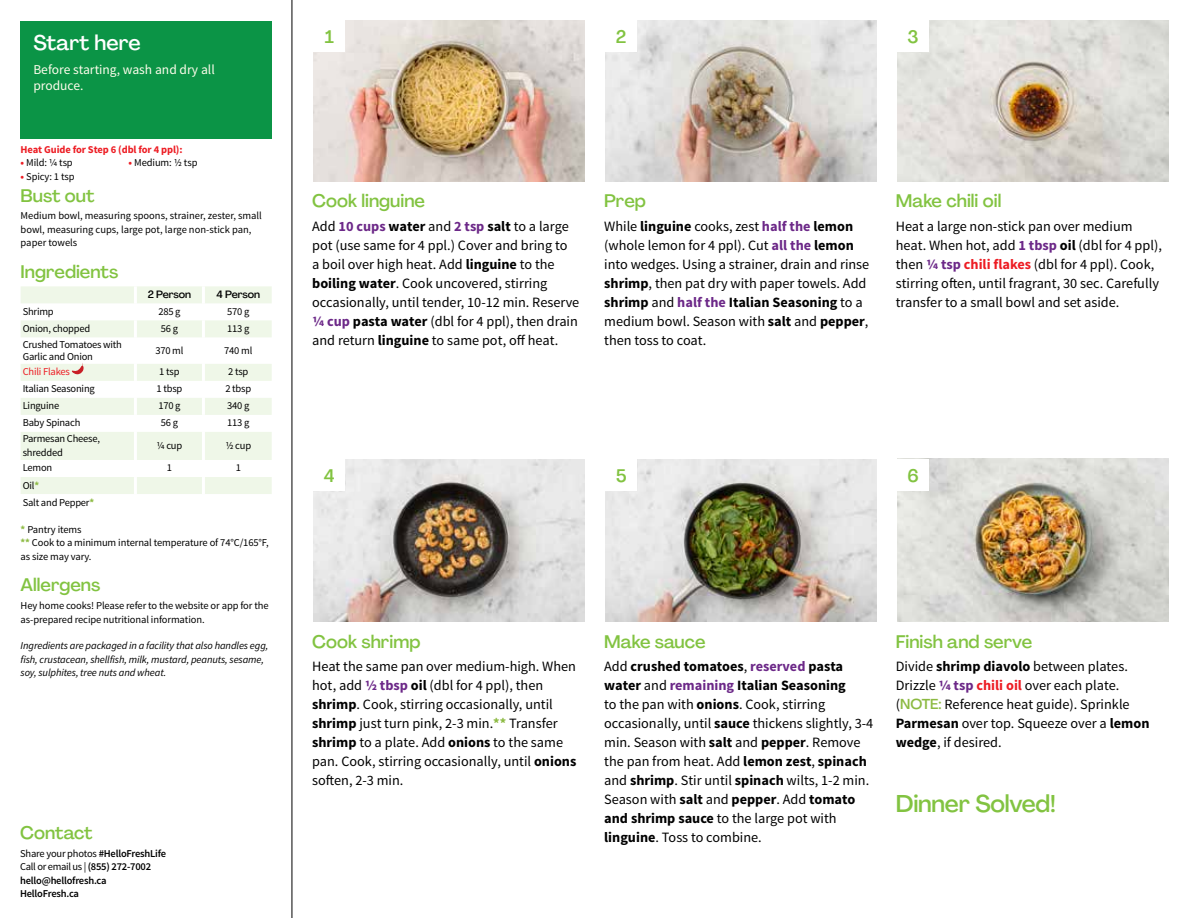
<style>
.page{position:relative;width:1188px;height:918px;background:#fff}
.page>*{position:absolute;margin:0;border:0;box-sizing:border-box;transform-origin:0 0}
.t1{font:500 24px "Agrandir";letter-spacing:-.01em;color:#82c341}
.t2{font:500 21px "Agrandir";color:#fff}
.t3{font:500 18px "Agrandir";color:#82c341}
.t4{font:14.25px/19px "Source Sans Pro";color:#000}
.t5{font:13.5px/16.2px "Source Sans Pro";color:#fffdec}
.t6{font:10.5px/13.5px "Source Sans Pro";letter-spacing:-.01em;color:#000}
.t7{font:italic 10.5px/13.5px "Source Sans Pro";letter-spacing:-.01em;color:#000}
.t8{font:600 10.5px/13.5px "Source Sans Pro";letter-spacing:-.02em;color:#000}
.t9{font:700 10.5px "Source Sans Pro";letter-spacing:-.01em;color:#ed1d24}
.t10{font:500 10.5px "Agrandir";letter-spacing:-.01em;color:#000}
.t11{font:10.5px "Source Sans Pro";letter-spacing:-.02em;color:#ed1d24}
.s1{font-weight:700;color:#ed1d24}
.s2{font-weight:700;color:#8cba42}
.s3{font-weight:400}
.s4{font-weight:700;color:#6c2888}
.s5{font-weight:700}
.s6{font-family:"Agrandir";font-weight:500;color:#8cba42}
</style>
<div class="page">
<hr style="left:292px;top:0;width:1px;height:918px;background:#000">
<svg style="left:21px;top:286px;width:251px;height:208px;fill:#eff7e8"></svg>
<hr style="left:134px;top:286px;width:3px;height:17px;background:#fff">
<hr style="left:202px;top:286px;width:3px;height:17px;background:#fff">
<hr style="left:134px;top:303px;width:3px;height:17px;background:#fff">
<hr style="left:202px;top:303px;width:3px;height:17px;background:#fff">
<hr style="left:134px;top:320px;width:3px;height:17px;background:#fff">
<hr style="left:202px;top:320px;width:3px;height:17px;background:#fff">
<hr style="left:134px;top:337px;width:3px;height:27px;background:#fff">
<hr style="left:202px;top:337px;width:3px;height:27px;background:#fff">
<hr style="left:134px;top:364px;width:3px;height:17px;background:#fff">
<hr style="left:202px;top:364px;width:3px;height:17px;background:#fff">
<hr style="left:134px;top:381px;width:3px;height:17px;background:#fff">
<hr style="left:202px;top:381px;width:3px;height:17px;background:#fff">
<hr style="left:134px;top:398px;width:3px;height:17px;background:#fff">
<hr style="left:202px;top:398px;width:3px;height:17px;background:#fff">
<hr style="left:134px;top:415px;width:3px;height:17px;background:#fff">
<hr style="left:202px;top:415px;width:3px;height:17px;background:#fff">
<hr style="left:134px;top:432px;width:3px;height:28px;background:#fff">
<hr style="left:202px;top:432px;width:3px;height:28px;background:#fff">
<hr style="left:134px;top:460px;width:3px;height:17px;background:#fff">
<hr style="left:202px;top:460px;width:3px;height:17px;background:#fff">
<hr style="left:134px;top:477px;width:3px;height:17px;background:#fff">
<hr style="left:202px;top:477px;width:3px;height:17px;background:#fff">
<div style="left:21px;top:21px;width:251px;height:117px;background:#0b9446"></div>
<svg style="left:71px;top:363px;width:13px;height:14px"></svg>
<img style="left:313px;top:459px;width:272px;height:162px">
<div style="left:313px;top:459px;width:32px;height:32px;background:#fff"></div>
<img style="left:605px;top:459px;width:272px;height:162px">
<div style="left:605px;top:459px;width:32px;height:32px;background:#fff"></div>
<img style="left:897px;top:459px;width:272px;height:162px">
<div style="left:897px;top:459px;width:32px;height:32px;background:#fff"></div>
<img style="left:313px;top:20px;width:272px;height:161px">
<div style="left:313px;top:20px;width:32px;height:32px;background:#fff"></div>
<img style="left:605px;top:20px;width:272px;height:161px">
<div style="left:605px;top:20px;width:32px;height:32px;background:#fff"></div>
<img style="left:897px;top:20px;width:272px;height:161px">
<div style="left:897px;top:20px;width:32px;height:32px;background:#fff"></div>
<h2 class="t2" style="left:33px;top:29px;width:109px">Start here</h2>
<p class="t5" style="left:33px;top:62px;width:183px">Before starting, wash and dry all produce.</p>
<p class="t9" style="left:21px;top:142px;width:164px">Heat Guide for Step 6 (dbl for 4 ppl):</p>
<p class="t6" style="left:21px;top:156px;width:54px"><span class="s1">•</span> Mild: 1/4 tsp</p>
<p class="t6" style="left:129px;top:156px;width:70px"><span class="s1">•</span> Medium: 1/2 tsp</p>
<p class="t6" style="left:21px;top:169px;width:55px"><span class="s1">•</span> Spicy: 1 tsp</p>
<p class="t3" style="left:21px;top:184px;width:75px">Bust out</p>
<p class="t6" style="left:21px;top:209px;width:243px">Medium bowl, measuring spoons, strainer, zester, small bowl, measuring cups, large pot, large non-stick pan, paper towels</p>
<p class="t3" style="left:21px;top:260px;width:99px">Ingredients</p>
<p class="t10" style="left:148px;top:288px;width:45px">2 Person</p>
<p class="t10" style="left:217px;top:288px;width:45px">4 Person</p>
<p class="t6" style="left:23px;top:305px;width:33px">Shrimp</p>
<p class="t6" style="left:158px;top:305px;width:24px">285 g</p>
<p class="t6" style="left:227px;top:305px;width:24px">570 g</p>
<p class="t6" style="left:23px;top:322px;width:69px">Onion, chopped</p>
<p class="t6" style="left:161px;top:322px;width:19px">56 g</p>
<p class="t6" style="left:227px;top:322px;width:24px">113 g</p>
<p class="t6" style="left:23px;top:338px;width:101px;line-height:12px">Crushed Tomatoes with<br>Garlic and Onion</p>
<p class="t6" style="left:155px;top:344px;width:30px">370 ml</p>
<p class="t6" style="left:224px;top:344px;width:30px">740 ml</p>
<p class="t11" style="left:23px;top:365px;width:49px">Chili Flakes</p>
<p class="t6" style="left:159px;top:365px;width:22px">1 tsp</p>
<p class="t6" style="left:228px;top:365px;width:22px">2 tsp</p>
<p class="t6" style="left:23px;top:382px;width:74px">Italian Seasoning</p>
<p class="t6" style="left:157px;top:382px;width:27px">1 tbsp</p>
<p class="t6" style="left:225px;top:382px;width:27px">2 tbsp</p>
<p class="t6" style="left:23px;top:399px;width:38px">Linguine</p>
<p class="t6" style="left:158px;top:399px;width:24px">170 g</p>
<p class="t6" style="left:227px;top:399px;width:24px">340 g</p>
<p class="t6" style="left:23px;top:416px;width:59px">Baby Spinach</p>
<p class="t6" style="left:161px;top:416px;width:19px">56 g</p>
<p class="t6" style="left:227px;top:416px;width:24px">113 g</p>
<p class="t6" style="left:23px;top:432px;width:79px">Parmesan Cheese, shredded</p>
<p class="t6" style="left:157px;top:439px;width:27px">1/4 cup</p>
<p class="t6" style="left:225px;top:439px;width:27px">1/2 cup</p>
<p class="t6" style="left:23px;top:461px;width:31px">Lemon</p>
<p class="t6" style="left:167px;top:461px;width:7px">1</p>
<p class="t6" style="left:236px;top:461px;width:7px">1</p>
<p class="t6" style="left:23px;top:477px;width:73px;line-height:17px">Oil<span class="s2">*<br></span>Salt and Pepper<span class="s2">*</span></p>
<p class="t6" style="left:21px;top:523px;width:250px"><span class="s2">*</span> Pantry items<br><span class="s2">**</span> Cook to a minimum internal temperature of 74°C/165°F, as size may vary.</p>
<p class="t3" style="left:21px;top:574px;width:81px">Allergens</p>
<p class="t6" style="left:21px;top:599px;width:250px">Hey home cooks! Please refer to the website or app for the as-prepared recipe nutritional information.</p>
<p class="t7" style="left:21px;top:639px;width:249px">Ingredients are packaged in a facility that also handles egg, fish, crustacean, shellfish, milk, mustard, peanuts, sesame, soy, sulphites, tree nuts and wheat.</p>
<p class="t3" style="left:20px;top:822px;width:74px">Contact</p>
<p class="t8" style="left:20px;top:847px;width:147px"><span class="s3">Share your photos</span> #HelloFreshLife<br><span class="s3">Call or email us |</span> (855) 272-7002 hello@hellofresh.ca<br>HelloFresh.ca</p>
<p class="t3" style="left:325px;top:26px;width:11px">1</p>
<p class="t3" style="left:616px;top:25px;width:12px">2</p>
<p class="t3" style="left:908px;top:25px;width:13px">3</p>
<p class="t3" style="left:312px;top:190px;width:114px">Cook linguine</p>
<p class="t4" style="left:312px;top:217px;width:269px">Add <span class="s4">10 cups</span> <span class="s5">water</span> and <span class="s4">2 tsp</span> <span class="s5">salt</span> to a large pot (use same for 4 ppl.) Cover and bring to<br>a boil over high heat. Add <span class="s5">linguine</span> to the <span class="s5">boiling water</span>. Cook uncovered, stirring occasionally, until tender, 10-12 min. Reserve <span class="s4">1/4 cup</span> <span class="s5">pasta water</span> (dbl for 4 ppl), then drain and return <span class="s5">linguine</span> to same pot, off heat.</p>
<p class="t3" style="left:604px;top:190px;width:43px">Prep</p>
<p class="t4" style="left:604px;top:217px;width:267px">While <span class="s5">linguine</span> cooks, zest <span class="s4">half the</span> <span class="s5">lemon </span>(whole lemon for 4 ppl). Cut <span class="s4">all the</span> <span class="s5">lemon </span>into wedges. Using a strainer, drain and rinse <span class="s5">shrimp</span>, then pat dry with paper towels. Add <span class="s5">shrimp</span> and <span class="s4">half the</span> <span class="s5">Italian Seasoning</span> to a medium bowl. Season with <span class="s5">salt</span> and <span class="s5">pepper</span>, then toss to coat.</p>
<p class="t3" style="left:896px;top:190px;width:107px">Make chili oil</p>
<p class="t4" style="left:896px;top:217px;width:268px">Heat a large non-stick pan over medium heat. When hot, add <span class="s4">1 tbsp</span> <span class="s5">oil</span> (dbl for 4 ppl), then <span class="s4">1/4 tsp</span> <span class="s1">chili flakes</span> (dbl for 4 ppl). Cook, stirring often, until fragrant, 30 sec. Carefully transfer to a small bowl and set aside.</p>
<p class="t3" style="left:324px;top:465px;width:12px">4</p>
<p class="t3" style="left:616px;top:465px;width:12px">5</p>
<p class="t3" style="left:907px;top:464px;width:13px">6</p>
<p class="t3" style="left:312px;top:630px;width:110px">Cook shrimp</p>
<p class="t4" style="left:312px;top:657px;width:266px">Heat the same pan over medium-high. When hot, add <span class="s4">1/2 tbsp</span> <span class="s5">oil</span> (dbl for 4 ppl), then <span class="s5">shrimp</span>. Cook, stirring occasionally, until <span class="s5">shrimp</span> just turn pink, 2-3 min.<span class="s2">**</span> Transfer <span class="s5">shrimp</span> to a plate. Add <span class="s5">onions</span> to the same pan. Cook, stirring occasionally, until <span class="s5">onions </span>soften, 2-3 min.</p>
<p class="t3" style="left:604px;top:630px;width:103px">Make sauce</p>
<p class="t4" style="left:604px;top:657px;width:271px">Add <span class="s5">crushed tomatoes</span>, <span class="s4">reserved</span> <span class="s5">pasta water</span> and <span class="s4">remaining</span> <span class="s5">Italian Seasoning<br></span>to the pan with <span class="s5">onions</span>. Cook, stirring occasionally, until <span class="s5">sauce</span> thickens slightly, 3-4 min. Season with <span class="s5">salt</span> and <span class="s5">pepper</span>. Remove the pan from heat. Add <span class="s5">lemon zest</span>, <span class="s5">spinach </span>and <span class="s5">shrimp</span>. Stir until <span class="s5">spinach</span> wilts, 1-2 min.<br>Season with <span class="s5">salt</span> and <span class="s5">pepper</span>. Add <span class="s5">tomato and shrimp sauce</span> to the large pot with <span class="s5">linguine</span>. Toss to combine.</p>
<p class="t3" style="left:896px;top:630px;width:138px">Finish and serve</p>
<p class="t4" style="left:896px;top:657px;width:255px">Divide <span class="s5">shrimp diavolo</span> between plates.<br>Drizzle <span class="s4">1/4 tsp</span> <span class="s1">chili oil</span> over each plate. (<span class="s6">NOTE:</span> Reference heat guide). Sprinkle <span class="s5">Parmesan</span> over top. Squeeze over a <span class="s5">lemon wedge</span>, if desired.</p>
<h1 class="t1" style="left:896px;top:789px;width:162px">Dinner Solved!</h1>
</div>
